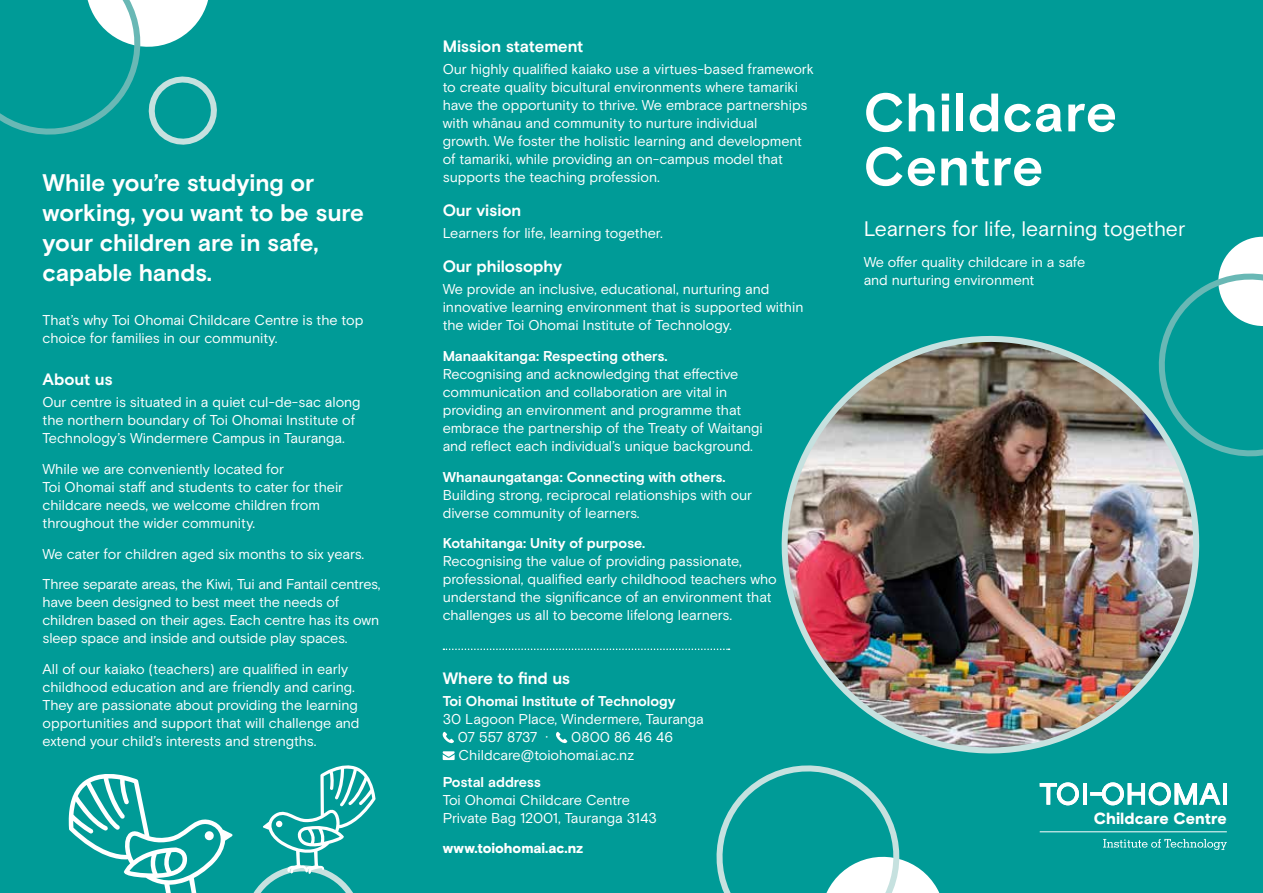
<style>
.page{position:relative;width:1263px;height:893px;background:#009b97}
.page>*{position:absolute;margin:0;border:0;box-sizing:border-box;transform-origin:0 0}
.t1{font:700 54px/54px "Basis Grotesque Pro";letter-spacing:.015em;color:#fff}
.t2{font:700 24px/30px "Basis Grotesque Pro";letter-spacing:-.005em;color:#fff}
.t3{font:21px "Basis Grotesque Pro";color:#fff}
.t4{font:700 16.5px "Basis Grotesque Pro";letter-spacing:-.005em;color:#fff}
.t5{font:900 16.2px "Basis Grotesque Pro";color:#fff}
.t6{font:14.25px/18px "Basis Grotesque Pro";letter-spacing:-.005em;color:#fff}
.t7{font:700 14.25px "Basis Grotesque Pro";letter-spacing:-.005em;color:#fff}
.t8{font:900 14.25px "Basis Grotesque Pro";letter-spacing:-.005em;color:#fff}
</style>
<div class="page">
<svg style="left:443px;top:648px;width:286px;height:2px"></svg>
<svg style="left:443px;top:732px;width:11px;height:11px"></svg>
<svg style="left:556px;top:732px;width:11px;height:11px"></svg>
<svg style="left:443px;top:751px;width:12px;height:9px"></svg>
<img style="left:781px;top:335px;width:419px;height:419px">
<svg style="left:1149px;top:236px;width:114px;height:230px"></svg>
<svg style="left:716px;top:765px;width:224px;height:128px"></svg>
<svg style="left:0;top:0;width:217px;height:145px"></svg>
<hr style="left:1040px;top:831px;width:187px;height:1px;background:#fff">
<svg style="left:1040px;top:782px;width:39px;height:23px"></svg>
<hr style="left:1083px;top:783px;width:3px;height:22px;background:#fff">
<hr style="left:1223px;top:783px;width:4px;height:22px;background:#fff">
<svg style="left:1090px;top:782px;width:130px;height:23px"></svg>
<svg style="left:1103px;top:839px;width:124px;height:11px"></svg>
<svg style="left:253px;top:765px;width:123px;height:128px"></svg>
<svg style="left:69px;top:774px;width:163px;height:119px"></svg>
<h2 class="t2" style="left:43px;top:169px;width:323px">While you’re studying or working, you want to be sure your children are in safe, capable hands.</h2>
<p class="t6" style="left:43px;top:311px;width:322px">That’s why Toi Ohomai Childcare Centre is the top choice for families in our community.</p>
<p class="t4" style="left:43px;top:369px;width:72px">About us</p>
<p class="t6" style="left:43px;top:394px;width:320px">Our centre is situated in a quiet cul-de-sac along the northern boundary of Toi Ohomai Institute of<br>Technology’s Windermere Campus in Tauranga.</p>
<p class="t6" style="left:43px;top:460px;width:302px">While we are conveniently located for<br>Toi Ohomai staff and students to cater for their childcare needs, we welcome children from throughout the wider community.</p>
<p class="t6" style="left:43px;top:539px;width:340px;line-height:30.8px">We cater for children aged six months to six years.<br>Three separate areas, the Kiwi, Tui and Fantail centres,</p>
<p class="t6" style="left:43px;top:594px;width:338px">have been designed to best meet the needs of children based on their ages. Each centre has its own sleep space and inside and outside play spaces.</p>
<p class="t6" style="left:43px;top:661px;width:319px">All of our kaiako (teachers) are qualified in early childhood education and are friendly and caring.<br>They are passionate about providing the learning opportunities and support that will challenge and extend your child’s interests and strengths.</p>
<p class="t4" style="left:443px;top:37px;width:142px">Mission statement</p>
<p class="t6" style="left:443px;top:61px;width:373px">Our highly qualified kaiako use a virtues-based framework to create quality bicultural environments where tamariki have the opportunity to thrive. We embrace partnerships with whānau and community to nurture individual<br>growth. We foster the holistic learning and development of tamariki, while providing an on-campus model that supports the teaching profession.</p>
<p class="t4" style="left:443px;top:201px;width:80px">Our vision</p>
<p class="t6" style="left:443px;top:225px;width:222px">Learners for life, learning together.</p>
<p class="t4" style="left:443px;top:257px;width:121px">Our philosophy</p>
<p class="t6" style="left:443px;top:281px;width:362px">We provide an inclusive, educational, nurturing and innovative learning environment that is supported within the wider Toi Ohomai Institute of Technology.</p>
<p class="t7" style="left:443px;top:348px;width:226px">Manaakitanga: Respecting others.</p>
<p class="t6" style="left:443px;top:365px;width:322px">Recognising and acknowledging that effective communication and collaboration are vital in providing an environment and programme that embrace the partnership of the Treaty of Waitangi and reflect each individual’s unique background.</p>
<p class="t7" style="left:443px;top:468px;width:284px">Whanaungatanga: Connecting with others.</p>
<p class="t6" style="left:443px;top:486px;width:311px">Building strong, reciprocal relationships with our diverse community of learners.</p>
<p class="t7" style="left:443px;top:535px;width:204px">Kotahitanga: Unity of purpose.</p>
<p class="t6" style="left:443px;top:553px;width:336px">Recognising the value of providing passionate, professional, qualified early childhood teachers who understand the significance of an environment that challenges us all to become lifelong learners.</p>
<p class="t4" style="left:443px;top:668px;width:129px">Where to find us</p>
<p class="t7" style="left:443px;top:693px;width:234px">Toi Ohomai Institute of Technology</p>
<p class="t6" style="left:458px;top:710px;width:247px;text-indent:-15px">30 Lagoon Place, Windermere, Tauranga<br>07 557 8737 ·</p>
<p class="t6" style="left:459px;top:728px;width:216px;text-indent:113px">0800 86 46 46<br>Childcare@toiohomai.ac.nz</p>
<p class="t7" style="left:443px;top:773px;width:100px">Postal address</p>
<p class="t6" style="left:443px;top:791px;width:216px">Toi Ohomai Childcare Centre<br>Private Bag 12001, Tauranga 3143</p>
<p class="t8" style="left:443px;top:840px;width:142px">www.toiohomai.ac.nz</p>
<h1 class="t1" style="left:864px;top:88px;width:255px">Childcare<br>Centre</h1>
<h3 class="t3" style="left:864px;top:216px;width:323px">Learners for life, learning together</h3>
<p class="t6" style="left:864px;top:253px;width:223px">We offer quality childcare in a safe and nurturing environment</p>
<p class="t5" style="left:1094px;top:809px;width:135px">Childcare Centre</p>
</div>
